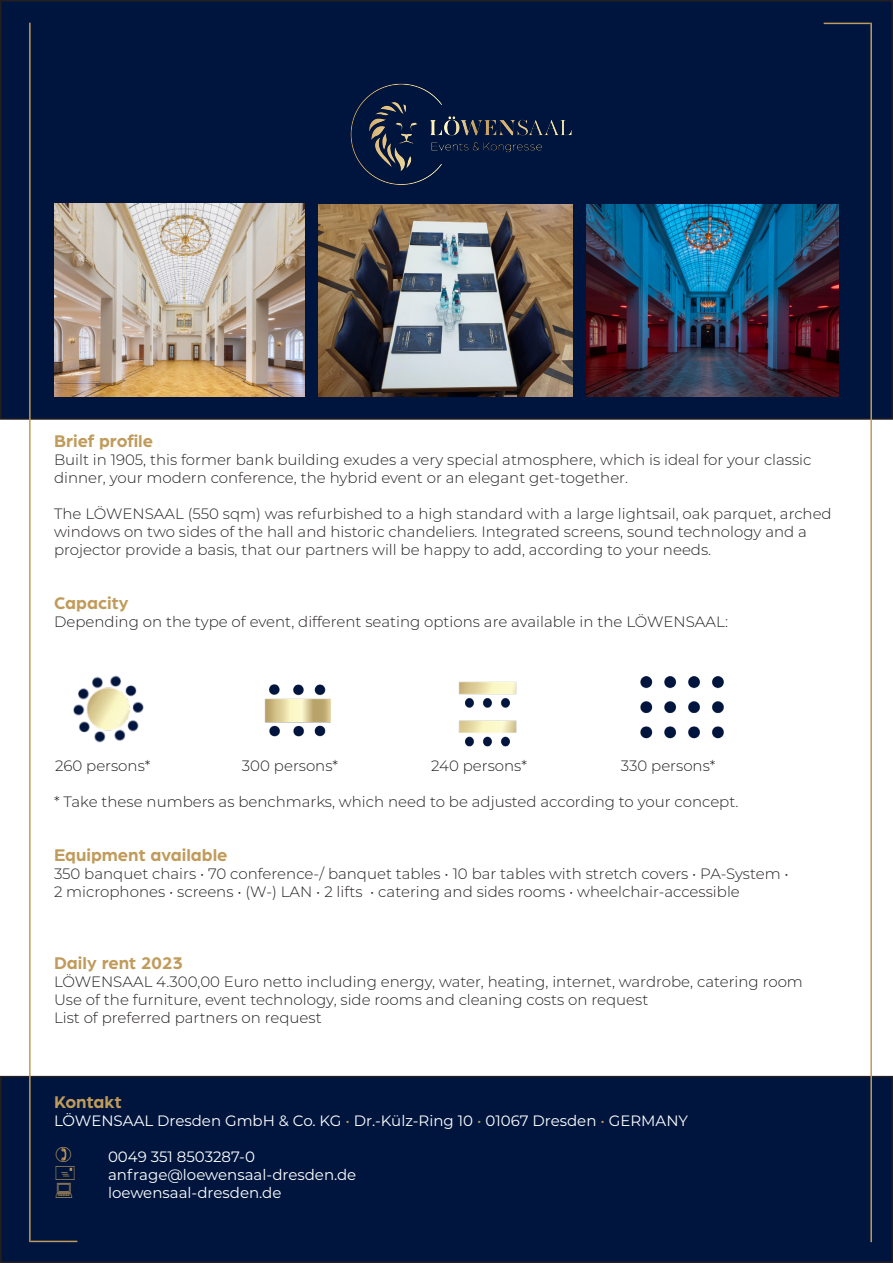
<style>
.page{position:relative;width:893px;height:1263px;background:#fff}
.page>*{position:absolute;margin:0;border:0;box-sizing:border-box;transform-origin:0 0}
.t1{font:700 18px "Arboria";color:#c09b5b}
.t2{font:300 15px/18px "Montserrat";color:#231f20}
.t3{font:15px "Montserrat";color:#fff}
.s1{color:#c09b5b}
</style>
<div class="page">
<div style="left:1px;top:1px;width:891px;height:418px;background:#00153e"></div>
<div style="left:0;top:0;width:893px;height:420px;border:2px solid #231f20"></div>
<div style="left:1px;top:1076px;width:891px;height:186px;background:#00153e"></div>
<div style="left:0;top:1076px;width:893px;height:187px;border:2px solid #231f20"></div>
<img style="left:73px;top:675px;width:71px;height:68px">
<img style="left:350px;top:83px;width:222px;height:102px">
<img style="left:54px;top:204px;width:519px;height:192px">
<img style="left:586px;top:204px;width:252px;height:192px">
<div style="left:305px;top:198px;width:13px;height:211px;background:#00153e"></div>
<img style="left:264px;top:684px;width:67px;height:53px">
<img style="left:458px;top:681px;width:59px;height:66px">
<img style="left:640px;top:676px;width:84px;height:63px">
<hr style="left:824px;top:23px;width:46px;height:1px;background:#c09b5b">
<hr style="left:31px;top:1241px;width:46px;height:1px;background:#c09b5b">
<hr style="left:29px;top:23px;width:2px;height:1219px;background:#c09b5b">
<hr style="left:870px;top:23px;width:2px;height:1219px;background:#c09b5b">
<p class="t1" style="left:54px;top:428px;width:101px">Brief profile</p>
<p class="t2" style="left:54px;top:450px;width:759px">Built in 1905, this former bank building exudes a very special atmosphere, which is ideal for your classic dinner, your modern conference, the hybrid event or an elegant get-together.</p>
<p class="t2" style="left:54px;top:504px;width:779px">The LÖWENSAAL (550 sqm) was refurbished to a high standard with a large lightsail, oak parquet, arched windows on two sides of the hall and historic chandeliers. Integrated screens, sound technology and a projector provide a basis, that our partners will be happy to add, according to your needs.</p>
<p class="t1" style="left:54px;top:590px;width:76px">Capacity</p>
<p class="t2" style="left:54px;top:612px;width:676px">Depending on the type of event, different seating options are available in the LÖWENSAAL:</p>
<p class="t2" style="left:55px;top:756px;width:97px">260 persons*</p>
<p class="t2" style="left:242px;top:756px;width:98px">300 persons*</p>
<p class="t2" style="left:431px;top:756px;width:97px">240 persons*</p>
<p class="t2" style="left:621px;top:756px;width:96px">330 persons*</p>
<p class="t2" style="left:54px;top:792px;width:686px">* Take these numbers as benchmarks, which need to be adjusted according to your concept.</p>
<p class="t1" style="left:54px;top:842px;width:175px">Equipment available</p>
<p class="t2" style="left:54px;top:864px;width:736px">350 banquet chairs • 70 conference-/ banquet tables • 10 bar tables with stretch covers • PA-System •<br>2 microphones • screens • (W-) LAN • 2 lifts • catering and sides rooms • wheelchair-accessible</p>
<p class="t1" style="left:54px;top:950px;width:130px">Daily rent 2023</p>
<p class="t2" style="left:54px;top:972px;width:750px">LÖWENSAAL 4.300,00 Euro netto including energy, water, heating, internet, wardrobe, catering room</p>
<p class="t2" style="left:54px;top:990px;width:596px">Use of the furniture, event technology, side rooms and cleaning costs on request</p>
<p class="t2" style="left:54px;top:1008px;width:269px">List of preferred partners on request</p>
<p class="t1" style="left:54px;top:1089px;width:69px">Kontakt</p>
<p class="t3" style="left:54px;top:1110px;width:636px">LÖWENSAAL Dresden GmbH &amp; Co. KG <span class="s1">•</span> Dr.-Külz-Ring 10 <span class="s1">•</span> 01067 Dresden <span class="s1">•</span> GERMANY</p>
<p class="t3" style="left:108px;top:1146px;width:149px">0049 351 8503287-0</p>
<p class="t3" style="left:108px;top:1164px;width:250px">anfrage@loewensaal-dresden.de</p>
<p class="t3" style="left:108px;top:1182px;width:175px">loewensaal-dresden.de</p>
</div>
